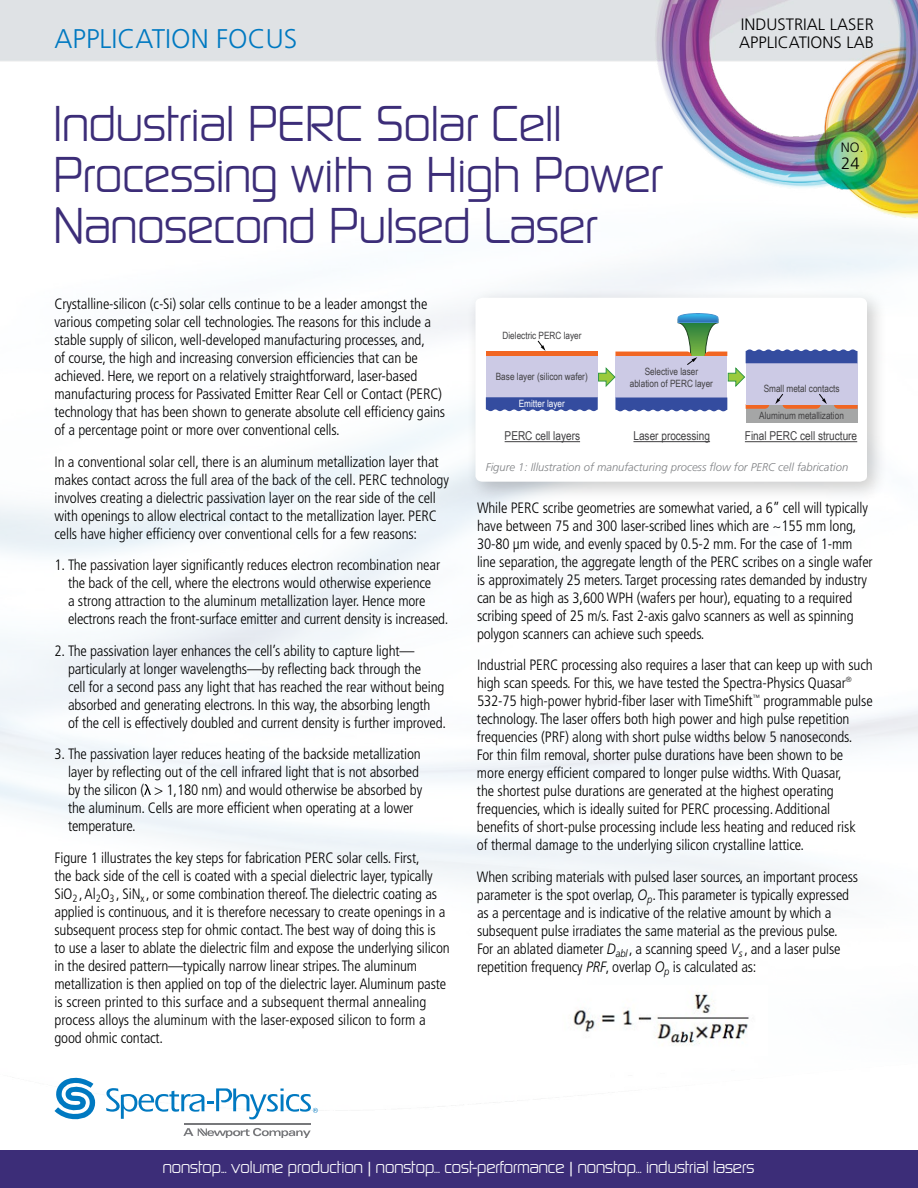
<style>
.page{position:relative;width:918px;height:1188px;background:#fff}
.page>*{position:absolute;margin:0;border:0;box-sizing:border-box;transform-origin:0 0}
.t1{font:45px/51px "Sol Pro";color:#3c2d78}
.t2{font:300 27px "Frutiger";color:#0079c1}
.t3{font:300 16.5px "Frutiger";color:#000}
.t4{font:15.6px "Sol Pro";color:#fff}
.t5{font:300 condensed 15px/18px "Frutiger";letter-spacing:-.01em;color:#000}
.t6{font:300 13.5px "Frutiger";color:#000}
.t7{font:12.3px "Arial Narrow";color:#414042}
.t8{font:italic 300 11.25px "Frutiger";color:#808285}
.t9{font:10.05px/11.7px "Arial Narrow";color:#414042;text-align:center}
.t10{font:10.05px "Arial Narrow";color:#fff}
.s1{font-style:italic;font-stretch:normal}
.s2{font-family:"Arial"}
</style>
<div class="page">
<div style="left:0;top:1150px;width:918px;height:38px;background:#3c2d78"></div>
<div style="left:466px;top:288px;width:422px;height:215px;background:#000;opacity:.2"></div>
<svg style="left:476px;top:298px;width:391px;height:184px"></svg>
<img style="left:0;top:0;width:918px;height:235px">
<svg style="left:144px;top:784px;width:7px;height:11px"></svg>
<hr style="left:184px;top:1123px;width:126px;height:2px;background:#77787b">
<svg style="left:55px;top:1078px;width:41px;height:42px"></svg>
<svg style="left:106px;top:1088px;width:212px;height:31px"></svg>
<svg style="left:183px;top:1128px;width:128px;height:10px"></svg>
<hr style="left:486px;top:352px;width:112px;height:4px;background:#f16623">
<div style="left:486px;top:357px;width:112px;height:41px;background:#cccae5"></div>
<svg style="left:486px;top:397px;width:112px;height:14px;background:#4157a5"></svg>
<div style="left:746px;top:403px;width:112px;height:20px;background:#a5a6a6"></div>
<svg style="left:834px;top:404px;width:24px;height:5px"></svg>
<svg style="left:746px;top:404px;width:23px;height:5px"></svg>
<div style="left:746px;top:363px;width:112px;height:41px;background:#cccae5"></div>
<div style="left:615px;top:357px;width:112px;height:41px;background:#cccae5"></div>
<svg style="left:615px;top:398px;width:112px;height:13px"></svg>
<hr style="left:505px;top:441px;width:75px;height:1px;background:#414042">
<hr style="left:633px;top:441px;width:77px;height:1px;background:#414042">
<hr style="left:745px;top:441px;width:112px;height:1px;background:#414042">
<svg style="left:537px;top:340px;width:9px;height:11px"></svg>
<svg style="left:598px;top:313px;width:260px;height:74px"></svg>
<svg style="left:775px;top:393px;width:52px;height:16px"></svg>
<img style="left:563px;top:985px;width:192px;height:62px">
<p class="t3" style="left:741px;top:15px;width:134px">INDUSTRIAL LASER</p>
<h2 class="t2" style="left:55px;top:24px;width:244px">APPLICATION FOCUS</h2>
<p class="t3" style="left:739px;top:33px;width:136px">APPLICATIONS LAB</p>
<h1 class="t1" style="left:53px;top:98px;width:611px">Industrial PERC Solar Cell<br>Processing with a High Power<br>Nanosecond Pulsed Laser</h1>
<p class="t6" style="left:841px;top:140px;width:24px">NO.</p>
<p class="t3" style="left:841px;top:154px;width:20px">24</p>
<p class="t5" style="left:55px;top:295px;width:392px">Crystalline-silicon (c-Si) solar cells continue to be a leader amongst the various competing solar cell technologies. The reasons for this include a stable supply of silicon, well-developed manufacturing processes, and,<br>of course, the high and increasing conversion efficiencies that can be achieved. Here, we report on a relatively straightforward, laser-based manufacturing process for Passivated Emitter Rear Cell or Contact (PERC) technology that has been shown to generate absolute cell efficiency gains of a percentage point or more over conventional cells.</p>
<p class="t5" style="left:55px;top:453px;width:396px">In a conventional solar cell, there is an aluminum metallization layer that makes contact across the full area of the back of the cell. PERC technology involves creating a dielectric passivation layer on the rear side of the cell with openings to allow electrical contact to the metallization layer. PERC cells have higher efficiency over conventional cells for a few reasons:</p>
<p class="t5" style="left:68px;top:556px;width:382px;text-indent:-14px">1. The passivation layer significantly reduces electron recombination near the back of the cell, where the electrons would otherwise experience<br>a strong attraction to the aluminum metallization layer. Hence more electrons reach the front-surface emitter and current density is increased.</p>
<p class="t5" style="left:68px;top:642px;width:380px;text-indent:-13px">2. The passivation layer enhances the cell’s ability to capture light— particularly at longer wavelengths—by reflecting back through the<br>cell for a second pass any light that has reached the rear without being absorbed and generating electrons. In this way, the absorbing length<br>of the cell is effectively doubled and current density is further improved.</p>
<p class="t5" style="left:68px;top:745px;width:356px;text-indent:-13px">3. The passivation layer reduces heating of the backside metallization layer by reflecting out of the cell infrared light that is not absorbed by the silicon ( &gt; 1,180 nm) and would otherwise be absorbed by the aluminum. Cells are more efficient when operating at a lower temperature.</p>
<p class="t5" style="left:55px;top:849px;width:397px">Figure 1 illustrates the key steps for fabrication PERC solar cells. First,<br>the back side of the cell is coated with a special dielectric layer, typically SiO<sub>2</sub> , Al<sub>2</sub>O<sub>3</sub> , SiN<sub>x</sub> , or some combination thereof. The dielectric coating as applied is continuous, and it is therefore necessary to create openings in a subsequent process step for ohmic contact. The best way of doing this is to use a laser to ablate the dielectric film and expose the underlying silicon in the desired pattern—typically narrow linear stripes. The aluminum metallization is then applied on top of the dielectric layer. Aluminum paste is screen printed to this surface and a subsequent thermal annealing process alloys the aluminum with the laser-exposed silicon to form a good ohmic contact.</p>
<p class="t9" style="left:503px;top:329px;width:81px">Dielectric PERC layer</p>
<p class="t9" style="left:496px;top:371px;width:93px">Base layer (silicon wafer)</p>
<p class="t10" style="left:519px;top:396px;width:48px">Emitter layer</p>
<p class="t9" style="left:630px;top:366px;width:85px">Selective laser ablation of PERC layer</p>
<p class="t9" style="left:764px;top:382px;width:77px">Small metal contacts</p>
<p class="t9" style="left:759px;top:409px;width:86px">Aluminum metallization</p>
<p class="t7" style="left:505px;top:427px;width:77px">PERC cell layers</p>
<p class="t7" style="left:633px;top:427px;width:78px">Laser processing</p>
<p class="t7" style="left:745px;top:427px;width:114px">Final PERC cell structure</p>
<p class="t8" style="left:486px;top:461px;width:364px">Figure 1: Illustration of manufacturing process flow for PERC cell fabrication</p>
<p class="t5" style="left:477px;top:499px;width:397px">While PERC scribe geometries are somewhat varied, a 6” cell will typically have between 75 and 300 laser-scribed lines which are ~155 mm long, 30-80 µm wide, and evenly spaced by 0.5-2 mm. For the case of 1-mm line separation, the aggregate length of the PERC scribes on a single wafer is approximately 25 meters. Target processing rates demanded by industry can be as high as 3,600 WPH (wafers per hour), equating to a required scribing speed of 25 m/s. Fast 2-axis galvo scanners as well as spinning polygon scanners can achieve such speeds.</p>
<p class="t5" style="left:477px;top:656px;width:397px">Industrial PERC processing also requires a laser that can keep up with such high scan speeds. For this, we have tested the Spectra-Physics Quasar<sup>® </sup>532-75 high-power hybrid-fiber laser with TimeShift<sup>™</sup> programmable pulse technology. The laser offers both high power and high pulse repetition frequencies (PRF) along with short pulse widths below 5 nanoseconds.<br>For thin film removal, shorter pulse durations have been shown to be more energy efficient compared to longer pulse widths. With Quasar,<br>the shortest pulse durations are generated at the highest operating frequencies, which is ideally suited for PERC processing. Additional benefits of short-pulse processing include less heating and reduced risk<br>of thermal damage to the underlying silicon crystalline lattice.</p>
<p class="t5" style="left:477px;top:868px;width:383px">When scribing materials with pulsed laser sources, an important process parameter is the spot overlap, <span class="s1">O</span><sub>p</sub>. This parameter is typically expressed as a percentage and is indicative of the relative amount by which a subsequent pulse irradiates the same material as the previous pulse.<br>For an ablated diameter <span class="s1">D</span><sub>abl</sub> , a scanning speed <span class="s1">V</span><sub>s</sub> , and a laser pulse repetition frequency <span class="s1">PRF</span>, overlap <span class="s1">O</span><sub>p</sub> is calculated as:</p>
<p class="t4" style="left:163px;top:1157px;width:593px">nonstop... volume production <span class="s2">|</span> nonstop... cost-performance <span class="s2">|</span> nonstop... industrial lasers</p>
</div>
